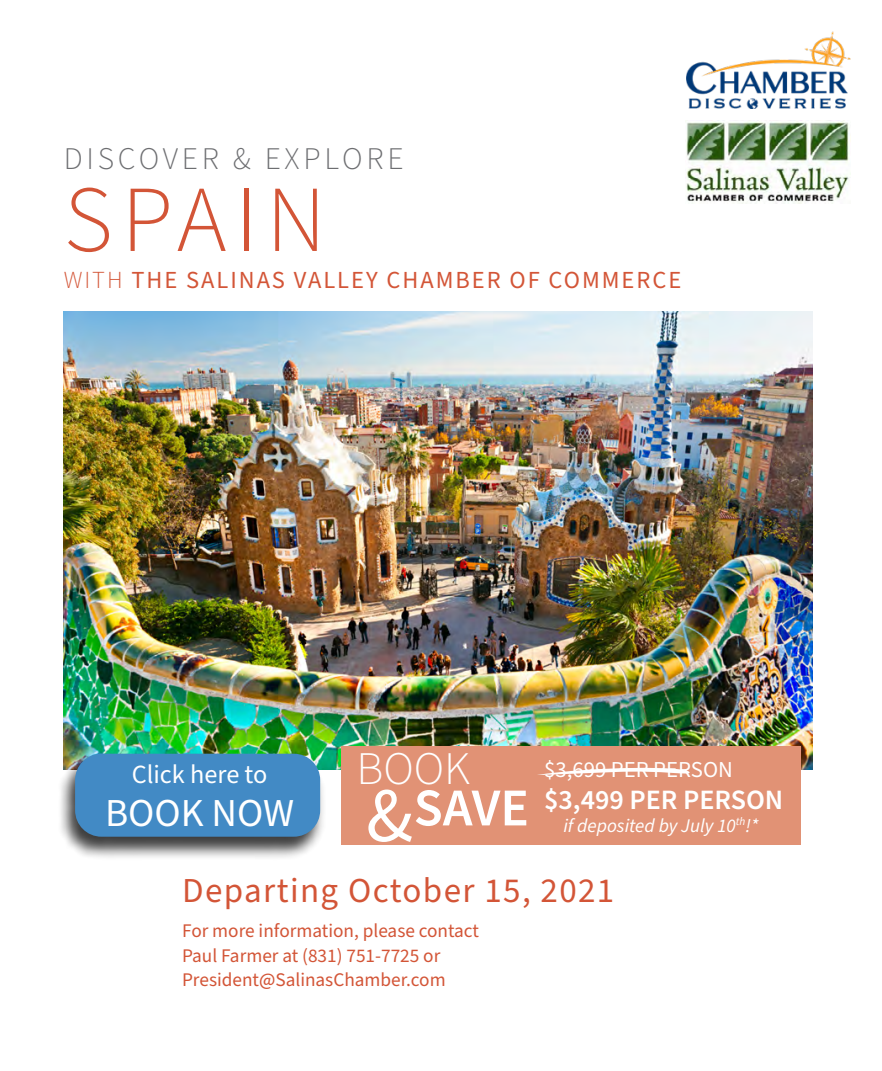
<style>
.page{position:relative;width:882px;height:1071px;background:#fff}
.page>*{position:absolute;margin:0;border:0;box-sizing:border-box;transform-origin:0 0}
.t1{font:300 94.5px "Source Sans Pro";letter-spacing:.09em;color:#d35537}
.t2{font:600 53.2px "Source Sans Pro";color:#fff}
.t3{font:300 46.73px "Source Sans Pro";color:#fff}
.t4{font:39.55px "Source Sans Pro";color:#fff}
.t5{font:35px "Source Sans Pro";letter-spacing:.04em;color:#d35537}
.t6{font:300 31.5px "Source Sans Pro";letter-spacing:.12em;color:#6d6e71}
.t7{font:600 28px "Source Sans Pro";color:#fff}
.t8{font:26.25px "Source Sans Pro";color:#fff}
.t9{font:24.5px "Source Sans Pro";letter-spacing:.08em;color:#d35537}
.t10{font:22.75px "Source Sans Pro";color:#fff}
.t11{font:19.25px/24.5px "Source Sans Pro";color:#d35537}
.t12{font:italic 19.25px "Source Sans Pro";color:#fff}
.s1{font-weight:300}
.s2{font-weight:400;font-size:77.17px}
</style>
<div class="page">
<img style="left:64px;top:311px;width:748px;height:459px">
<img style="left:687px;top:32px;width:163px;height:76px">
<div style="left:341px;top:746px;width:460px;height:99px;background:#e19275"></div>
<svg style="left:538px;top:767px;width:152px;height:8px"></svg>
<div style="left:58px;top:754px;width:268px;height:107px;background:#000;opacity:.75"></div>
<div style="left:75px;top:754px;width:245px;height:83px;background:#428ac5;border-radius:26px"></div>
<img style="left:685px;top:120px;width:165px;height:84px">
<h3 class="t6" style="left:64px;top:137px;width:341px">DISCOVER &amp; EXPLORE</h3>
<h1 class="t1" style="left:64px;top:156px;width:264px">SPAIN</h1>
<p class="t9" style="left:64px;top:263px;width:619px"><span class="s1">WITH</span> THE SALINAS VALLEY CHAMBER OF COMMERCE</p>
<h3 class="t8" style="left:132px;top:757px;width:137px">Click here to</h3>
<h3 class="t4" style="left:105px;top:786px;width:191px">BOOK NOW</h3>
<h3 class="t3" style="left:356px;top:737px;width:115px">BOOK</h3>
<h2 class="t2" style="left:366px;top:772px;width:165px"><span class="s2">&amp;</span>SAVE</h2>
<p class="t10" style="left:544px;top:755px;width:190px">$3,699 PER PERSON</p>
<h3 class="t7" style="left:544px;top:781px;width:241px">$3,499 PER PERSON</h3>
<p class="t12" style="left:563px;top:813px;width:197px">if deposited by July 10<sup>th</sup>!*</p>
<h3 class="t5" style="left:182px;top:867px;width:434px">Departing October 15, 2021</h3>
<p class="t11" style="left:182px;top:919px;width:298px">For more information, please contact<br>Paul Farmer at (831) 751-7725 or<br>President@SalinasChamber.com</p>
</div>
